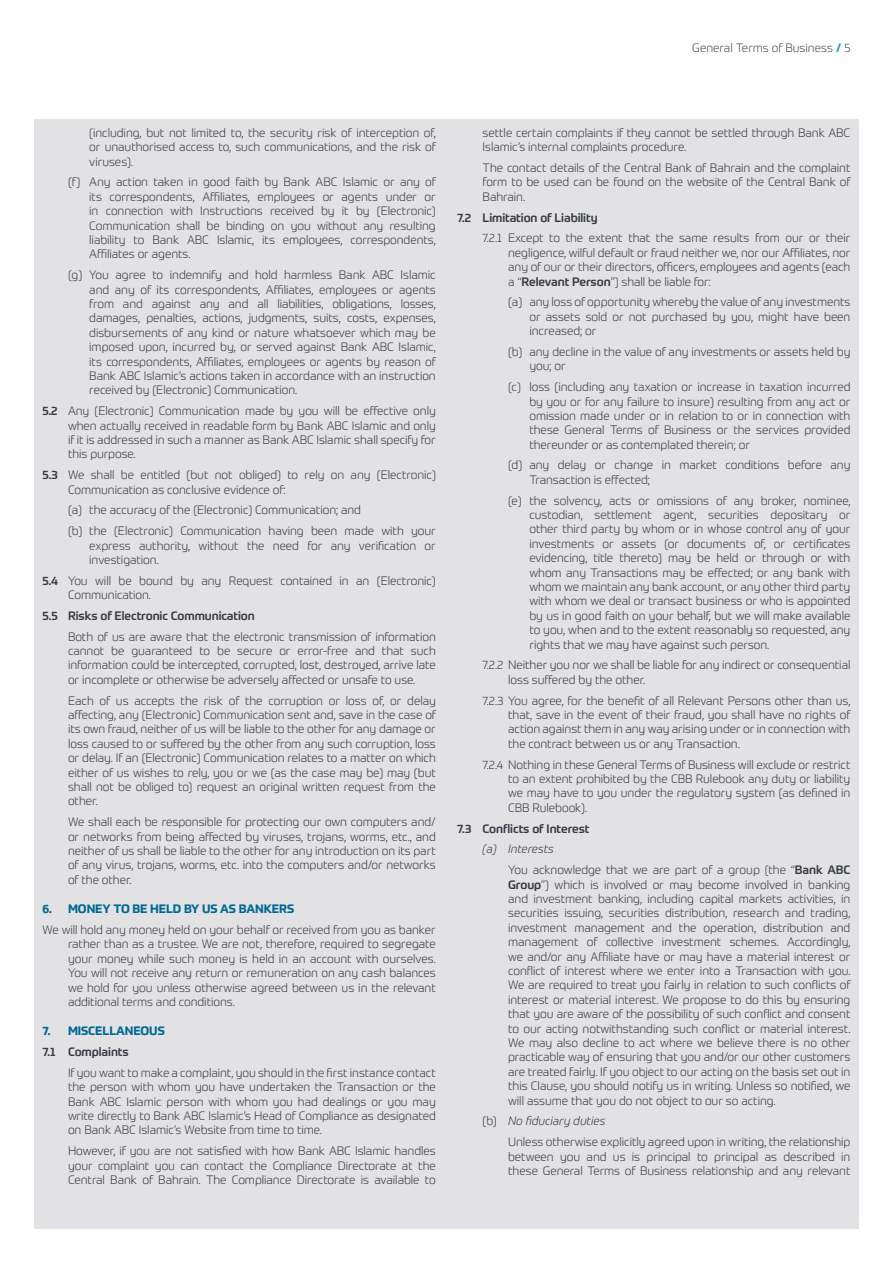
<style>
.page{position:relative;width:893px;height:1263px;background:#fff}
.page>*{position:absolute;margin:0;border:0;box-sizing:border-box;transform-origin:0 0}
.t1{font:300 12px/14.4px "Prometo";letter-spacing:-.005em;color:#363a42;text-align:justify}
.t2{font:500 12px "Prometo";letter-spacing:-.005em;color:#363a42}
.t3{font:700 12px "Prometo";letter-spacing:-.005em;color:#006891}
.t4{font:italic 300 12px "Prometo";letter-spacing:-.005em;color:#363a42}
.t5{font:300 12px "Prometo";color:#454a51}
.s1{font-weight:700;color:#28a1c4}
.s2{font-weight:500}
.s3{font-style:normal}
</style>
<div class="page">
<div style="left:34px;top:119px;width:825px;height:1110px;background:#e2e2e4"></div>
<p class="t5" style="left:692px;top:40px;width:160px">General Terms of Business <span class="s1">/</span> 5</p>
<p class="t1" style="left:89px;top:125px;width:348px">(including, but not limited to, the security risk of interception of, or unauthorised access to, such communications, and the risk of viruses).</p>
<p class="t1" style="left:89px;top:175px;width:348px;text-indent:-21px">(f) Any action taken in good faith by Bank ABC Islamic or any of its correspondents, Affiliates, employees or agents under or in connection with Instructions received by it by (Electronic)<br>Communication shall be binding on you without any resulting liability to Bank ABC Islamic, its employees, correspondents, Affiliates or agents.</p>
<p class="t1" style="left:89px;top:268px;width:348px;text-indent:-21px">(g) You agree to indemnify and hold harmless Bank ABC Islamic and any of its correspondents, Affiliates, employees or agents from and against any and all liabilities, obligations, losses, damages, penalties, actions, judgments, suits, costs, expenses, disbursements of any kind or nature whatsoever which may be imposed upon, incurred by, or served against Bank ABC Islamic, its correspondents, Affiliates, employees or agents by reason of Bank ABC Islamic’s actions taken in accordance with an instruction received by (Electronic) Communication.</p>
<p class="t1" style="left:68px;top:404px;width:369px;text-indent:-26px"><span class="s2">5.2</span> Any (Electronic) Communication made by you will be effective only when actually received in readable form by Bank ABC Islamic and only if it is addressed in such a manner as Bank ABC Islamic shall specify for this purpose.</p>
<p class="t1" style="left:68px;top:468px;width:369px;text-indent:-26px"><span class="s2">5.3</span> We shall be entitled (but not obliged) to rely on any (Electronic)<br>Communication as conclusive evidence of:</p>
<p class="t1" style="left:68px;top:503px;width:295px">(a) the accuracy of the (Electronic) Communication; and</p>
<p class="t1" style="left:89px;top:524px;width:348px;text-indent:-21px">(b) the (Electronic) Communication having been made with your express authority, without the need for any verification or investigation.</p>
<p class="t1" style="left:68px;top:573px;width:369px;text-indent:-26px"><span class="s2">5.4</span> You will be bound by any Request contained in an (Electronic)<br>Communication.</p>
<p class="t2" style="left:43px;top:608px;width:214px">5.5 Risks of Electronic Communication</p>
<p class="t1" style="left:68px;top:629px;width:369px">Both of us are aware that the electronic transmission of information cannot be guaranteed to be secure or error-free and that such information could be intercepted, corrupted, lost, destroyed, arrive late or incomplete or otherwise be adversely affected or unsafe to use.</p>
<p class="t1" style="left:68px;top:693px;width:369px">Each of us accepts the risk of the corruption or loss of, or delay affecting, any (Electronic) Communication sent and, save in the case of its own fraud, neither of us will be liable to the other for any damage or loss caused to or suffered by the other from any such corruption, loss or delay. If an (Electronic) Communication relates to a matter on which either of us wishes to rely, you or we (as the case may be) may (but shall not be obliged to) request an original written request from the other.</p>
<p class="t1" style="left:68px;top:815px;width:369px">We shall each be responsible for protecting our own computers and/ or networks from being affected by viruses, trojans, worms, etc., and neither of us shall be liable to the other for any introduction on its part of any virus, trojans, worms, etc. into the computers and/or networks of the other.</p>
<p class="t3" style="left:43px;top:901px;width:253px">6. MONEY TO BE HELD BY US AS BANKERS</p>
<p class="t1" style="left:68px;top:922px;width:369px;text-indent:-26px">We will hold any money held on your behalf or received from you as banker rather than as a trustee. We are not, therefore, required to segregate your money while such money is held in an account with ourselves.<br>You will not receive any return or remuneration on any cash balances we hold for you unless otherwise agreed between us in the relevant additional terms and conditions.</p>
<p class="t3" style="left:43px;top:1023px;width:124px">7. MISCELLANEOUS</p>
<p class="t2" style="left:43px;top:1044px;width:88px">7.1 Complaints</p>
<p class="t1" style="left:68px;top:1065px;width:369px">If you want to make a complaint, you should in the first instance contact the person with whom you have undertaken the Transaction or the Bank ABC Islamic person with whom you had dealings or you may write directly to Bank ABC Islamic’s Head of Compliance as designated on Bank ABC Islamic’s Website from time to time.</p>
<p class="t1" style="left:68px;top:1143px;width:369px">However, if you are not satisfied with how Bank ABC Islamic handles your complaint you can contact the Compliance Directorate at the Central Bank of Bahrain. The Compliance Directorate is available to</p>
<p class="t1" style="left:483px;top:125px;width:369px">settle certain complaints if they cannot be settled through Bank ABC<br>Islamic’s internal complaints procedure.</p>
<p class="t1" style="left:483px;top:160px;width:369px">The contact details of the Central Bank of Bahrain and the complaint form to be used can be found on the website of the Central Bank of Bahrain.</p>
<p class="t2" style="left:457px;top:210px;width:142px">7.2 Limitation of Liability</p>
<p class="t1" style="left:508px;top:231px;width:344px;text-indent:-26px">7.2.1 Except to the extent that the same results from our or their negligence, wilful default or fraud neither we, nor our Affiliates, nor any of our or their directors, officers, employees and agents (each a “<span class="s2">Relevant Person</span>”) shall be liable for:</p>
<p class="t1" style="left:529px;top:295px;width:323px;text-indent:-21px">(a) any loss of opportunity whereby the value of any investments or assets sold or not purchased by you, might have been increased; or</p>
<p class="t1" style="left:529px;top:344px;width:323px;text-indent:-21px">(b) any decline in the value of any investments or assets held by you; or</p>
<p class="t1" style="left:529px;top:380px;width:323px;text-indent:-21px">(c) loss (including any taxation or increase in taxation incurred by you or for any failure to insure) resulting from any act or omission made under or in relation to or in connection with these General Terms of Business or the services provided thereunder or as contemplated therein; or</p>
<p class="t1" style="left:529px;top:458px;width:323px;text-indent:-21px">(d) any delay or change in market conditions before any<br>Transaction is effected;</p>
<p class="t1" style="left:529px;top:493px;width:323px;text-indent:-21px">(e) the solvency, acts or omissions of any broker, nominee, custodian, settlement agent, securities depositary or other third party by whom or in whose control any of your investments or assets (or documents of, or certificates evidencing, title thereto) may be held or through or with whom any Transactions may be effected; or any bank with whom we maintain any bank account, or any other third party with whom we deal or transact business or who is appointed by us in good faith on your behalf, but we will make available to you, when and to the extent reasonably so requested, any rights that we may have against such person.</p>
<p class="t1" style="left:508px;top:658px;width:344px;text-indent:-26px">7.2.2 Neither you nor we shall be liable for any indirect or consequential loss suffered by the other.</p>
<p class="t1" style="left:508px;top:693px;width:344px;text-indent:-26px">7.2.3 You agree, for the benefit of all Relevant Persons other than us, that, save in the event of their fraud, you shall have no rights of action against them in any way arising under or in connection with the contract between us or any Transaction.</p>
<p class="t1" style="left:508px;top:757px;width:344px;text-indent:-26px">7.2.4 Nothing in these General Terms of Business will exclude or restrict to an extent prohibited by the CBB Rulebook any duty or liability we may have to you under the regulatory system (as defined in CBB Rulebook).</p>
<p class="t2" style="left:457px;top:821px;width:134px">7.3 Conflicts of Interest</p>
<p class="t4" style="left:483px;top:842px;width:73px">(a) Interests</p>
<p class="t1" style="left:508px;top:863px;width:344px">You acknowledge that we are part of a group (the “<span class="s2">Bank ABC Group</span>”) which is involved or may become involved in banking and investment banking, including capital markets activities, in securities issuing, securities distribution, research and trading, investment management and the operation, distribution and management of collective investment schemes. Accordingly, we and/or any Affiliate have or may have a material interest or conflict of interest where we enter into a Transaction with you.<br>We are required to treat you fairly in relation to such conflicts of interest or material interest. We propose to do this by ensuring that you are aware of the possibility of such conflict and consent to our acting notwithstanding such conflict or material interest.<br>We may also decline to act where we believe there is no other practicable way of ensuring that you and/or our other customers are treated fairly. If you object to our acting on the basis set out in this Clause, you should notify us in writing. Unless so notified, we will assume that you do not object to our so acting.</p>
<p class="t4" style="left:483px;top:1114px;width:124px"><span class="s3">(b)</span> No fiduciary duties</p>
<p class="t1" style="left:508px;top:1134px;width:344px">Unless otherwise explicitly agreed upon in writing, the relationship between you and us is principal to principal as described in these General Terms of Business relationship and any relevant</p>
</div>
